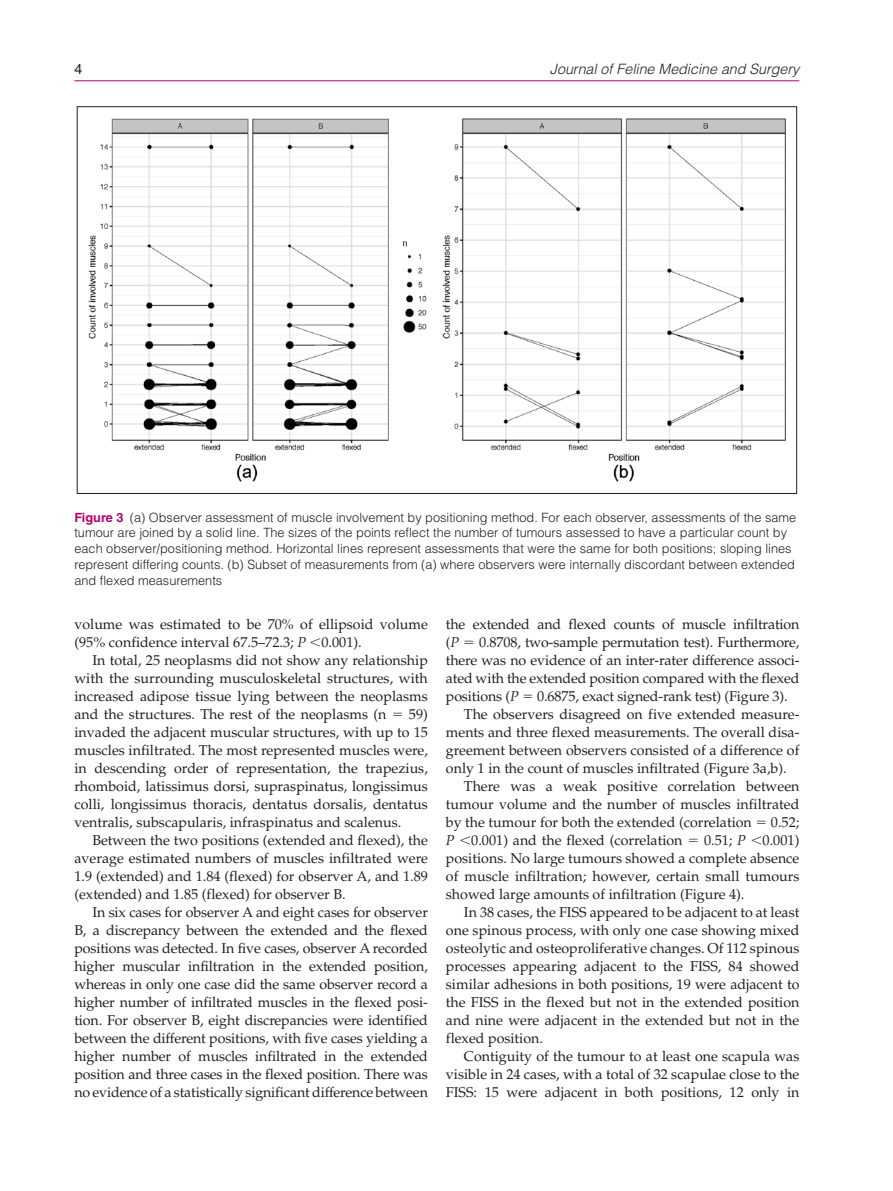
<style>
.page{position:relative;width:893px;height:1191px;background:#fff}
.page>*{position:absolute;margin:0;border:0;box-sizing:border-box;transform-origin:0 0}
.t1{font:14.25px/18px "Palatino LT Std";color:#231f20;text-align:justify}
.t2{font:italic 300 14.25px "Helvetica LT Std";color:#231f20}
.t3{font:14.25px "Helvetica LT Std";color:#231f20}
.t4{font:300 12.75px/15.8px "Helvetica LT Std";color:#231f20}
.s1{font-weight:700;color:#b6036c}
.s2{font-style:italic}
</style>
<div class="page">
<hr style="left:74px;top:80px;width:725px;height:1px;background:#b6036c">
<img style="left:88px;top:118px;width:698px;height:364px">
<p class="t3" style="left:74px;top:61px;width:9px">4</p>
<p class="t2" style="left:550px;top:60px;width:251px">Journal of Feline Medicine and Surgery</p>
<p class="t4" style="left:74px;top:509px;width:723px"><span class="s1">Figure 3</span> (a) Observer assessment of muscle involvement by positioning method. For each observer, assessments of the same tumour are joined by a solid line. The sizes of the points reflect the number of tumours assessed to have a particular count by each observer/positioning method. Horizontal lines represent assessments that were the same for both positions; sloping lines represent differing counts. (b) Subset of measurements from (a) where observers were internally discordant between extended and flexed measurements</p>
<p class="t1" style="left:74px;top:615px;width:355px">volume was estimated to be 70% of ellipsoid volume (95% confidence interval 67.5–72.3; <span class="s2">P</span> 0.001).</p>
<p class="t1" style="left:74px;top:651px;width:355px;text-indent:18px">In total, 25 neoplasms did not show any relationship with the surrounding musculoskeletal structures, with increased adipose tissue lying between the neoplasms and the structures. The rest of the neoplasms (n</p>
<p class="t1" style="left:74px;top:705px;width:355px;text-indent:335px">59) invaded the adjacent muscular structures, with up to 15 muscles infiltrated. The most represented muscles were, in descending order of representation, the trapezius, rhomboid, latissimus dorsi, supraspinatus, longissimus colli, longissimus thoracis, dentatus dorsalis, dentatus ventralis, subscapularis, infraspinatus and scalenus.</p>
<p class="t1" style="left:74px;top:831px;width:355px;text-indent:18px">Between the two positions (extended and flexed), the average estimated numbers of muscles infiltrated were 1.9 (extended) and 1.84 (flexed) for observer A, and 1.89 (extended) and 1.85 (flexed) for observer B.</p>
<p class="t1" style="left:74px;top:903px;width:355px;text-indent:18px">In six cases for observer A and eight cases for observer B, a discrepancy between the extended and the flexed positions was detected. In five cases, observer A recorded higher muscular infiltration in the extended position, whereas in only one case did the same observer record a higher number of infiltrated muscles in the flexed posi&shy;tion. For observer B, eight discrepancies were identified between the different positions, with five cases yielding a higher number of muscles infiltrated in the extended position and three cases in the flexed position. There was no evidence of a statistically significant difference between</p>
<p class="t1" style="left:446px;top:615px;width:355px">the extended and flexed counts of muscle infiltration (<span class="s2">P</span></p>
<p class="t1" style="left:446px;top:633px;width:355px;text-indent:33px">0.8708, two-sample permutation test). Furthermore, there was no evidence of an inter-rater difference associ&shy;ated with the extended position compared with the flexed positions (<span class="s2">P</span></p>
<p class="t1" style="left:537px;top:687px;width:252px">0.6875, exact signed-rank test) (Figure 3).</p>
<p class="t1" style="left:464px;top:705px;width:337px">The observers disagreed on five extended measure-</p>
<p class="t1" style="left:446px;top:723px;width:355px">ments and three flexed measurements. The overall disa-</p>
<p class="t1" style="left:446px;top:741px;width:355px">greement between observers consisted of a difference of</p>
<p class="t1" style="left:446px;top:759px;width:342px">only 1 in the count of muscles infiltrated (Figure 3a,b).</p>
<p class="t1" style="left:464px;top:777px;width:337px">There was a weak positive correlation between</p>
<p class="t1" style="left:446px;top:795px;width:355px">tumour volume and the number of muscles infiltrated</p>
<p class="t1" style="left:446px;top:813px;width:307px">by the tumour for both the extended (correlation</p>
<p class="t1" style="left:771px;top:813px;width:30px">0.52;</p>
<p class="t1" style="left:446px;top:831px;width:238px"><span class="s2">P</span> 0.001) and the flexed (correlation</p>
<p class="t1" style="left:446px;top:831px;width:355px;text-indent:258px">0.51; <span class="s2">P</span> 0.001) positions. No large tumours showed a complete absence of muscle infiltration; however, certain small tumours showed large amounts of infiltration (Figure 4).</p>
<p class="t1" style="left:446px;top:903px;width:355px;text-indent:18px">In 38 cases, the FISS appeared to be adjacent to at least one spinous process, with only one case showing mixed osteolytic and osteoproliferative changes. Of 112 spinous processes appearing adjacent to the FISS, 84 showed similar adhesions in both positions, 19 were adjacent to the FISS in the flexed but not in the extended position and nine were adjacent in the extended but not in the flexed position.</p>
<p class="t1" style="left:446px;top:1047px;width:355px;text-indent:18px">Contiguity of the tumour to at least one scapula was visible in 24 cases, with a total of 32 scapulae close to the FISS: 15 were adjacent in both positions, 12 only in</p>
</div>
